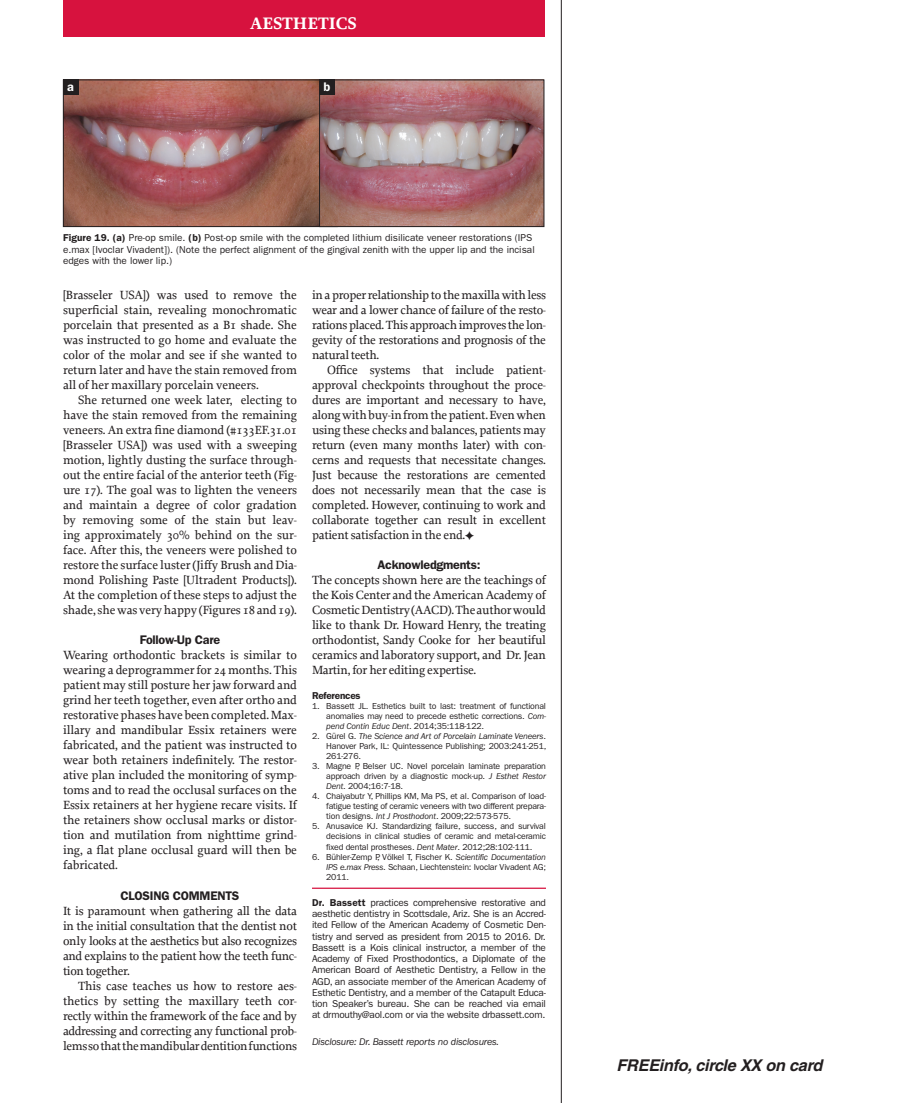
<style>
.page{position:relative;width:923px;height:1103px;background:#fff}
.page>*{position:absolute;margin:0;border:0;box-sizing:border-box;transform-origin:0 0}
.t1{font:700 17.5px "Proforma";color:#fff}
.t2{font:italic 700 16.25px "Helvetica";letter-spacing:-.015em;color:#231f20}
.t3{font:500 12.5px/15px "Proforma";letter-spacing:-.02em;color:#231f20;text-align:justify}
.t4{font:600 12.5px "Franklin Gothic";letter-spacing:-.02em;color:#231f20}
.t5{font:600 12.5px "Franklin Gothic";color:#fff}
.t6{font:10px/11.2px "Franklin Gothic";color:#231f20;text-align:justify}
.t7{font:italic 10px "Franklin Gothic";letter-spacing:-.02em;color:#231f20}
.t8{font:600 10px "Franklin Gothic";letter-spacing:-.02em;color:#231f20}
.t9{font:8.75px/10px "Franklin Gothic";letter-spacing:-.02em;color:#231f20;text-align:justify}
.s1{font-weight:600}
.s2{font-style:italic}
</style>
<div class="page">
<div style="left:63px;top:0;width:481px;height:36px;background:#d7123e"></div>
<hr style="left:312px;top:887px;width:234px;height:1px;background:#d7123e">
<img style="left:65px;top:82px;width:254px;height:143px">
<div style="left:63px;top:80px;width:275px;height:147px;border:1px solid #231f20"></div>
<img style="left:321px;top:82px;width:221px;height:143px">
<div style="left:319px;top:80px;width:225px;height:147px;border:1px solid #231f20"></div>
<div style="left:63px;top:80px;width:15px;height:15px;background:#231f20"></div>
<div style="left:319px;top:80px;width:15px;height:15px;background:#231f20"></div>
<h1 class="t1" style="left:250px;top:12px;width:108px">AESTHETICS</h1>
<p class="t5" style="left:67px;top:79px;width:8px">a</p>
<p class="t5" style="left:323px;top:80px;width:8px">b</p>
<p class="t6" style="left:63px;top:232px;width:473px;text-align:left"><span class="s1">Figure 19. (a)</span> Pre-op smile. <span class="s1">(b)</span> Post-op smile with the completed lithium disilicate veneer restorations (IPS e.max [Ivoclar Vivadent]). (Note the perfect alignment of the gingival zenith with the upper lip and the incisal edges with the lower lip.)</p>
<p class="t3" style="left:63px;top:287px;width:235px">[Brasseler USA]) was used to remove the superficial stain, revealing monochromatic porcelain that presented as a B1 shade. She was instructed to go home and evaluate the color of the molar and see if she wanted to return later and have the stain removed from all of her maxillary porcelain veneers.</p>
<p class="t3" style="left:63px;top:392px;width:235px;text-indent:15px">She returned one week later, electing to have the stain removed from the remaining veneers. An extra fine diamond (#133EF.31.01 [Brasseler USA]) was used with a sweeping motion, lightly dusting the surface through&shy;out the entire facial of the anterior teeth (Fig&shy;ure 17). The goal was to lighten the veneers and maintain a degree of color gradation by removing some of the stain but leav&shy;ing approximately 30% behind on the sur&shy;face. After this, the veneers were polished to restore the surface luster (Jiffy Brush and Dia&shy;mond Polishing Paste [Ultradent Products]).<br>At the completion of these steps to adjust the shade, she was very happy (Figures 18 and 19).</p>
<p class="t4" style="left:140px;top:632px;width:82px">Follow-Up Care</p>
<p class="t3" style="left:63px;top:647px;width:235px">Wearing orthodontic brackets is similar to wearing a deprogrammer for 24 months. This patient may still posture her jaw forward and grind her teeth together, even after ortho and restorative phases have been completed. Max&shy;illary and mandibular Essix retainers were fabricated, and the patient was instructed to wear both retainers indefinitely. The restor&shy;ative plan included the monitoring of symp&shy;toms and to read the occlusal surfaces on the Essix retainers at her hygiene recare visits. If the retainers show occlusal marks or distor&shy;tion and mutilation from nighttime grind&shy;ing, a flat plane occlusal guard will then be fabricated.</p>
<p class="t4" style="left:121px;top:887px;width:120px">CLOSING COMMENTS</p>
<p class="t3" style="left:63px;top:902px;width:235px">It is paramount when gathering all the data in the initial consultation that the dentist not only looks at the aesthetics but also recognizes and explains to the patient how the teeth func&shy;tion together.</p>
<p class="t3" style="left:63px;top:977px;width:235px;text-indent:15px">This case teaches us how to restore aes&shy;thetics by setting the maxillary teeth cor&shy;rectly within the framework of the face and by addressing and correcting any functional prob&shy;lems so that the mandibular dentition functions</p>
<p class="t3" style="left:312px;top:287px;width:235px">in a proper relationship to the maxilla with less wear and a lower chance of failure of the resto&shy;rations placed. This approach improves the lon&shy;gevity of the restorations and prognosis of the natural teeth.</p>
<p class="t3" style="left:312px;top:362px;width:235px;text-indent:15px">Office systems that include patient&shy;approval checkpoints throughout the proce&shy;dures are important and necessary to have, along with buy-in from the patient. Even when using these checks and balances, patients may return (even many months later) with con&shy;cerns and requests that necessitate changes.<br>Just because the restorations are cemented does not necessarily mean that the case is completed. However, continuing to work and collaborate together can result in excellent patient satisfaction in the end.</p>
<p class="t4" style="left:377px;top:557px;width:105px">Acknowledgments:</p>
<p class="t3" style="left:312px;top:572px;width:235px">The concepts shown here are the teachings of the Kois Center and the American Academy of Cosmetic Dentistry (AACD). The author would like to thank Dr. Howard Henry, the treating orthodontist, Sandy Cooke for her beautiful ceramics and laboratory support, and Dr. Jean Martin, for her editing expertise.</p>
<p class="t8" style="left:312px;top:690px;width:50px">References</p>
<p class="t9" style="left:326px;top:701px;width:221px;text-indent:-14px">1. Bassett JL. Esthetics built to last: treatment of functional anomalies may need to precede esthetic corrections. <span class="s2">Com&shy;pend Contin Educ Dent</span>. 2014;35:118-122.</p>
<p class="t9" style="left:326px;top:731px;width:222px;text-indent:-14px">2. Gürel G. <span class="s2">The Science and Art of Porcelain Laminate Veneers</span>.<br>Hanover Park, IL: Quintessence Publishing; 2003:241-251, 261-276.</p>
<p class="t9" style="left:326px;top:761px;width:221px;text-indent:-14px">3. Magne P, Belser UC. Novel porcelain laminate preparation approach driven by a diagnostic mock-up. <span class="s2">J Esthet Restor Dent</span>. 2004;16:7-18.</p>
<p class="t9" style="left:326px;top:791px;width:221px;text-indent:-14px">4. Chaiyabutr Y, Phillips KM, Ma PS, et al. Comparison of load&shy;fatigue testing of ceramic veneers with two different prepara&shy;tion designs. <span class="s2">Int J Prosthodont</span>. 2009;22:573-575.</p>
<p class="t9" style="left:326px;top:821px;width:221px;text-indent:-14px">5. Anusavice KJ. Standardizing failure, success, and survival decisions in clinical studies of ceramic and metal-ceramic fixed dental prostheses. <span class="s2">Dent Mater</span>. 2012;28:102-111.</p>
<p class="t9" style="left:326px;top:851px;width:221px;text-indent:-14px">6. Bühler-Zemp P, Völkel T, Fischer K. <span class="s2">Scientific Documentation IPS e.max Press</span>. Schaan, Liechtenstein: Ivoclar Vivadent AG; 2011.</p>
<p class="t6" style="left:312px;top:896px;width:235px"><span class="s1">Dr. Bassett</span> practices comprehensive restorative and aesthetic dentistry in Scottsdale, Ariz. She is an Accred&shy;ited Fellow of the American Academy of Cosmetic Den&shy;tistry and served as president from 2015 to 2016. Dr.<br>Bassett is a Kois clinical instructor, a member of the Academy of Fixed Prosthodontics, a Diplomate of the American Board of Aesthetic Dentistry, a Fellow in the AGD, an associate member of the American Academy of Esthetic Dentistry, and a member of the Catapult Educa&shy;tion Speaker’s bureau. She can be reached via email at drmouthy@aol.com or via the website drbassett.com.</p>
<p class="t7" style="left:312px;top:1035px;width:188px">Disclosure: Dr. Bassett reports no disclosures.</p>
<h2 class="t2" style="left:616px;top:1055px;width:207px">FREEinfo, circle XX on card</h2>
</div>
